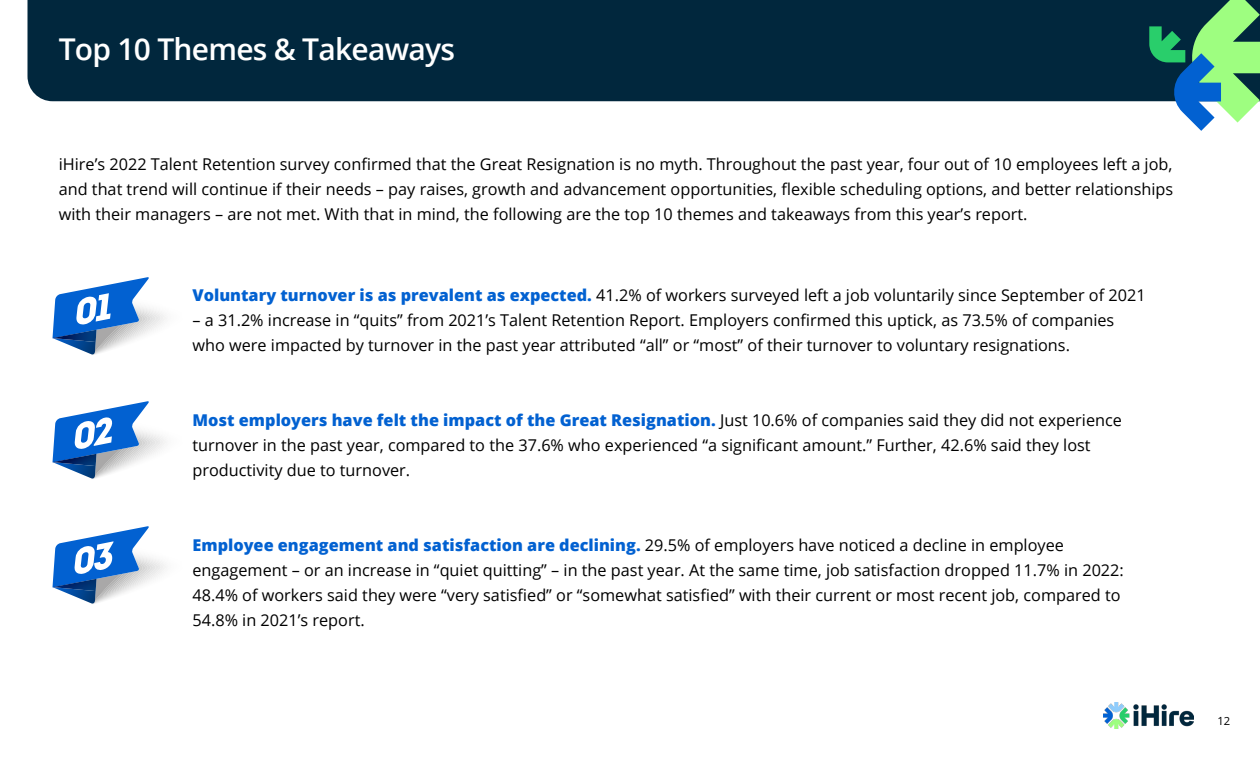
<style>
.page{position:relative;width:1260px;height:765px;background:#fff}
.page>*{position:absolute;margin:0;border:0;box-sizing:border-box;transform-origin:0 0}
.t1{font:600 30px "Open Sans";letter-spacing:-.025em;color:#fff}
.t2{font:16.25px/25px "Open Sans";color:#000}
.t3{font:11.25px "Open Sans";color:#000}
.s1{font-weight:800;color:#0261d1}
</style>
<div class="page">
<div style="left:28px;top:0;width:1121px;height:101px;background:#01273d"></div>
<svg style="left:1149px;top:0;width:111px;height:131px;background:#5ea088"></svg>
<svg style="left:52px;top:277px;width:114px;height:78px"></svg>
<svg style="left:52px;top:401px;width:114px;height:78px"></svg>
<svg style="left:52px;top:526px;width:114px;height:78px"></svg>
<img style="left:1104px;top:702px;width:90px;height:27px">
<h1 class="t1" style="left:59px;top:29px;width:398px">Top 10 Themes &amp; Takeaways</h1>
<p class="t2" style="left:59px;top:151px;width:1116px;text-align:justify">iHire’s 2022 Talent Retention survey confirmed that the Great Resignation is no myth. Throughout the past year, four out of 10 employees left a job, and that trend will continue if their needs – pay raises, growth and advancement opportunities, flexible scheduling options, and better relationships with their managers – are not met. With that in mind, the following are the top 10 themes and takeaways from this year’s report.</p>
<p class="t2" style="left:192px;top:282px;width:955px"><span class="s1">Voluntary turnover is as prevalent as expected.</span> 41.2% of workers surveyed left a job voluntarily since September of 2021</p>
<p class="t2" style="left:192px;top:307px;width:923px">– a 31.2% increase in “quits” from 2021’s Talent Retention Report. Employers confirmed this uptick, as 73.5% of companies who were impacted by turnover in the past year attributed “all” or “most” of their turnover to voluntary resignations.</p>
<p class="t2" style="left:192px;top:407px;width:931px"><span class="s1">Most employers have felt the impact of the Great Resignation.</span> Just 10.6% of companies said they did not experience turnover in the past year, compared to the 37.6% who experienced “a significant amount.” Further, 42.6% said they lost productivity due to turnover.</p>
<p class="t2" style="left:192px;top:532px;width:933px"><span class="s1">Employee engagement and satisfaction are declining.</span> 29.5% of employers have noticed a decline in employee engagement – or an increase in “quiet quitting” – in the past year. At the same time, job satisfaction dropped 11.7% in 2022:<br>48.4% of workers said they were “very satisfied” or “somewhat satisfied” with their current or most recent job, compared to 54.8% in 2021’s report.</p>
<p class="t3" style="left:1218px;top:713px;width:14px">12</p>
</div>
